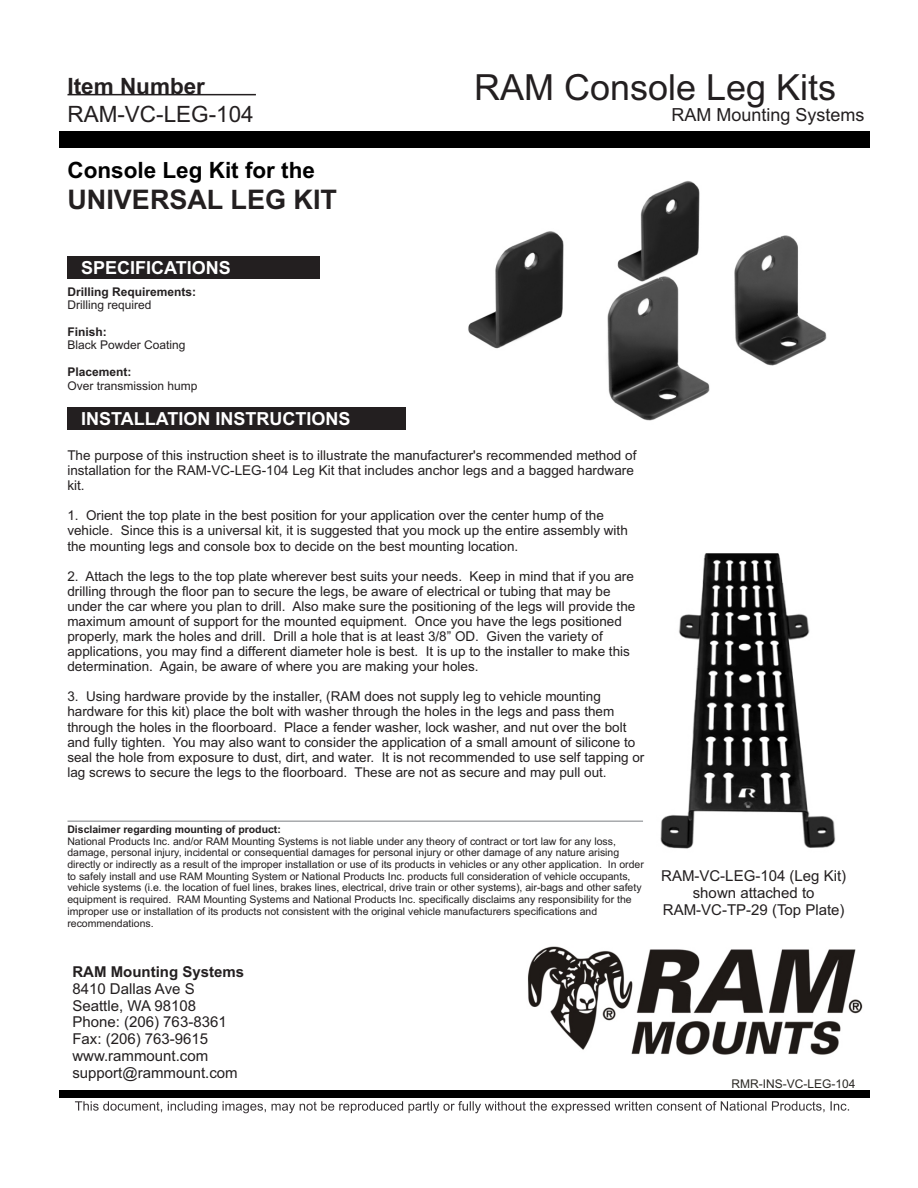
<style>
.page{position:relative;width:918px;height:1188px;background:#fff}
.page>*{position:absolute;margin:0;border:0;box-sizing:border-box;transform-origin:0 0}
.t1{font:36px "Arial";color:#231f20}
.t2{font:700 27px "Arial";color:#231f20}
.t3{font:700 22.5px "Arial";color:#000}
.t4{font:22.5px "Arial";color:#231f20}
.t5{font:700 22.5px "Arial";color:#231f20}
.t6{font:700 18px "Arial";color:#fff}
.t7{font:18px "Arial";color:#231f20}
.t8{font:15px/16.8px "Arial";color:#231f20;text-align:center}
.t9{font:700 15px "Arial";color:#231f20}
.t10{font:13.5px/15.1px "Arial";color:#231f20}
.t11{font:12px "Arial";color:#231f20}
.t12{font:700 12px "Arial";color:#231f20}
.t13{font:12px "Arial";color:#2b2924}
.t14{font:10.5px/11.7px "Arial";color:#231f20}
.t15{font:700 10.5px "Arial";color:#231f20}
</style>
<div class="page">
<img style="left:660px;top:553px;width:176px;height:296px">
<div style="left:68px;top:256px;width:252px;height:23px;background:#231f20"></div>
<hr style="left:67px;top:820px;width:576px;height:2px;background:#a7a9ac">
<hr style="left:68px;top:94px;width:188px;height:1px;background:#231f20">
<div style="left:67px;top:407px;width:339px;height:23px;background:#231f20"></div>
<img style="left:468px;top:181px;width:359px;height:240px">
<div style="left:59px;top:131px;width:811px;height:17px;background:#000"></div>
<div style="left:59px;top:1090px;width:811px;height:8px;background:#000"></div>
<svg style="left:75px;top:1101px;width:774px;height:12px"></svg>
<img style="left:528px;top:946px;width:335px;height:109px">
<h3 class="t5" style="left:68px;top:78px;width:139px">Item Number</h3>
<h1 class="t1" style="left:474px;top:74px;width:364px">RAM Console Leg Kits</h1>
<h3 class="t4" style="left:68px;top:105px;width:188px">RAM-VC-LEG-104</h3>
<h3 class="t7" style="left:672px;top:108px;width:195px">RAM Mounting Systems</h3>
<h3 class="t3" style="left:68px;top:161px;width:249px">Console Leg Kit for the</h3>
<h2 class="t2" style="left:67px;top:189px;width:271px">UNIVERSAL LEG KIT</h2>
<h3 class="t6" style="left:81px;top:261px;width:151px">SPECIFICATIONS</h3>
<p class="t12" style="left:68px;top:287px;width:130px">Drilling Requirements:</p>
<p class="t11" style="left:68px;top:300px;width:86px">Drilling required</p>
<p class="t12" style="left:68px;top:327px;width:41px">Finish:</p>
<p class="t11" style="left:68px;top:341px;width:120px">Black Powder Coating</p>
<p class="t12" style="left:68px;top:367px;width:66px">Placement:</p>
<p class="t11" style="left:68px;top:381px;width:132px">Over transmission hump</p>
<h3 class="t6" style="left:81px;top:412px;width:271px">INSTALLATION INSTRUCTIONS</h3>
<p class="t10" style="left:67px;top:449px;width:571px">The purpose of this instruction sheet is to illustrate the manufacturer's recommended method of installation for the RAM-VC-LEG-104 Leg Kit that includes anchor legs and a bagged hardware kit.</p>
<p class="t10" style="left:67px;top:509px;width:562px">1. Orient the top plate in the best position for your application over the center hump of the vehicle. Since this is a universal kit, it is suggested that you mock up the entire assembly with the mounting legs and console box to decide on the best mounting location.</p>
<p class="t10" style="left:67px;top:570px;width:570px">2. Attach the legs to the top plate wherever best suits your needs. Keep in mind that if you are drilling through the floor pan to secure the legs, be aware of electrical or tubing that may be under the car where you plan to drill. Also make sure the positioning of the legs will provide the maximum amount of support for the mounted equipment. Once you have the legs positioned properly, mark the holes and drill. Drill a hole that is at least 3/8” OD. Given the variety of applications, you may find a different diameter hole is best. It is up to the installer to make this determination. Again, be aware of where you are making your holes.</p>
<p class="t10" style="left:67px;top:690px;width:579px">3. Using hardware provide by the installer, (RAM does not supply leg to vehicle mounting hardware for this kit) place the bolt with washer through the holes in the legs and pass them through the holes in the floorboard. Place a fender washer, lock washer, and nut over the bolt and fully tighten. You may also want to consider the application of a small amount of silicone to seal the hole from exposure to dust, dirt, and water. It is not recommended to use self tapping or lag screws to secure the legs to the floorboard. These are not as secure and may pull out.</p>
<p class="t15" style="left:67px;top:825px;width:215px">Disclaimer regarding mounting of product:</p>
<p class="t14" style="left:67px;top:836px;width:578px">National Products Inc. and/or RAM Mounting Systems is not liable under any theory of contract or tort law for any loss, damage, personal injury, incidental or consequential damages for personal injury or other damage of any nature arising directly or indirectly as a result of the improper installation or use of its products in vehicles or any other application. In order to safely install and use RAM Mounting System or National Products Inc. products full consideration of vehicle occupants, vehicle systems (i.e. the location of fuel lines, brakes lines, electrical, drive train or other systems), air-bags and other safety equipment is required. RAM Mounting Systems and National Products Inc. specifically disclaims any responsibility for the improper use or installation of its products not consistent with the original vehicle manufacturers specifications and recommendations.</p>
<p class="t9" style="left:72px;top:966px;width:173px">RAM Mounting Systems</p>
<p class="t8" style="left:72px;top:982px;width:167px;text-align:left">8410 Dallas Ave S<br>Seattle, WA 98108<br>Phone: (206) 763-8361<br>Fax: (206) 763-9615 www.rammount.com support@rammount.com</p>
<p class="t8" style="left:661px;top:869px;width:187px">RAM-VC-LEG-104 (Leg Kit) shown attached to<br>RAM-VC-TP-29 (Top Plate)</p>
<p class="t13" style="left:732px;top:1079px;width:126px">RMR-INS-VC-LEG-104</p>
</div>
